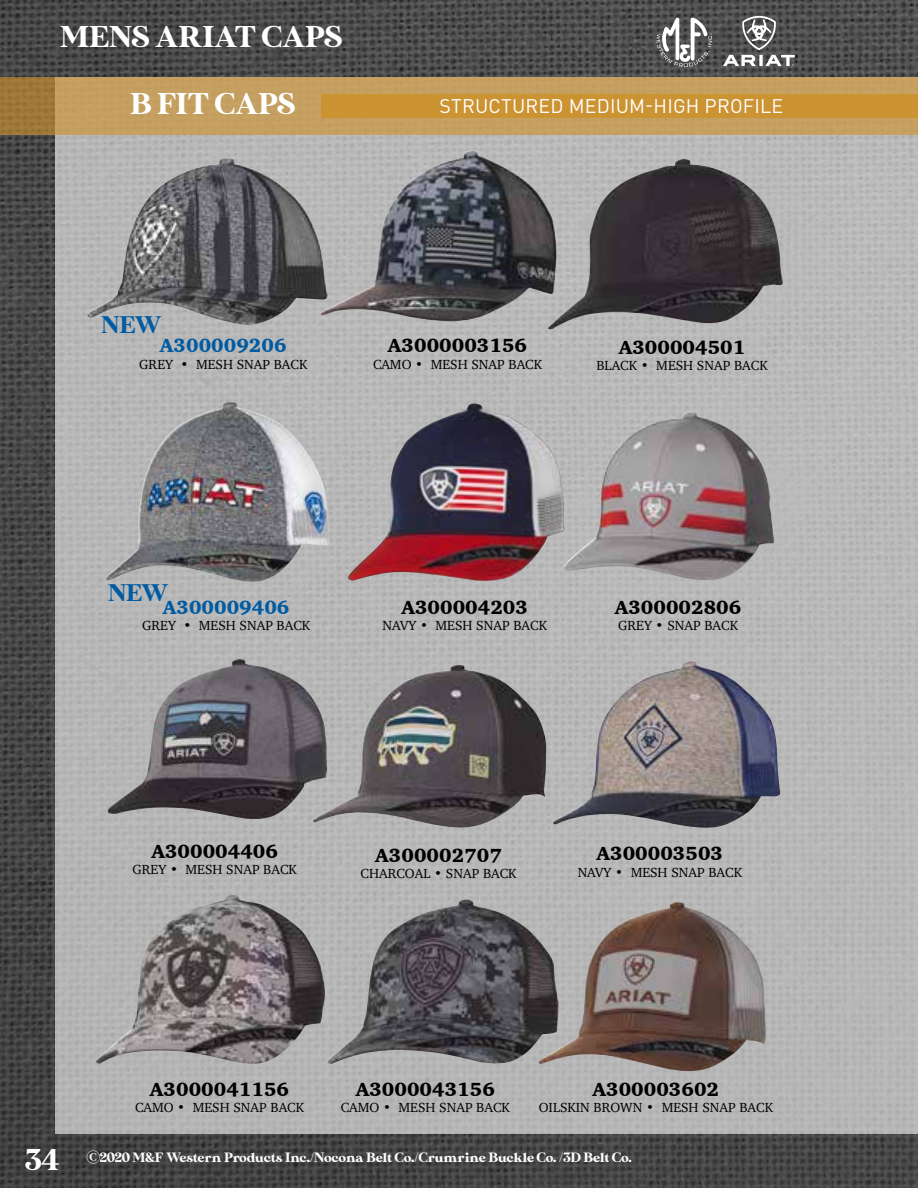
<style>
.page{position:relative;width:918px;height:1188px;background:#fff}
.page>*{position:absolute;margin:0;border:0;box-sizing:border-box;transform-origin:0 0}
.t1{font:30px "MADE Sunflower";color:#fff}
.t2{font:24px "MADE Sunflower";letter-spacing:-.03em;color:#005ba2}
.t3{font:900 19.5px "Charter";color:#000}
.t4{font:19.5px "DINOT";letter-spacing:.01em;color:#fff}
.t5{font:900 19.5px "Charter";color:#005ba2}
.t6{font:13.5px "Charter";color:#000}
.t7{font:13.5px "MADE Sunflower";color:#fff}
</style>
<div class="page">
<img style="left:0;top:0;width:918px;height:1188px">
<div style="left:55px;top:77px;width:863px;height:1057px;background:#b8b8b8"></div>
<svg style="left:657px;top:18px;width:55px;height:49px"></svg>
<svg style="left:723px;top:16px;width:72px;height:50px;background:#737373"></svg>
<img style="left:348px;top:403px;width:215px;height:178px">
<img style="left:548px;top:159px;width:236px;height:170px">
<img style="left:328px;top:151px;width:229px;height:170px">
<img style="left:107px;top:659px;width:211px;height:160px">
<img style="left:553px;top:661px;width:228px;height:168px">
<img style="left:540px;top:902px;width:226px;height:170px">
<img style="left:312px;top:665px;width:235px;height:164px">
<img style="left:563px;top:412px;width:211px;height:168px">
<img style="left:95px;top:895px;width:230px;height:169px">
<img style="left:327px;top:899px;width:231px;height:166px">
<svg style="left:0;top:78px;width:918px;height:57px;background:#c09b5d"></svg>
<div style="left:321px;top:94px;width:597px;height:24px;background:#cc9332"></div>
<img style="left:87px;top:158px;width:241px;height:167px">
<img style="left:106px;top:401px;width:224px;height:181px">
<h1 class="t1" style="left:60px;top:19px;width:283px">MENS ARIAT CAPS</h1>
<h1 class="t1" style="left:130px;top:87px;width:166px">B FIT CAPS</h1>
<h3 class="t4" style="left:440px;top:94px;width:345px">STRUCTURED MEDIUM-HIGH PROFILE</h3>
<h2 class="t2" style="left:101px;top:312px;width:62px">NEW</h2>
<h3 class="t5" style="left:160px;top:334px;width:128px">A300009206</h3>
<p class="t6" style="left:139px;top:353px;width:170px">GREY • MESH SNAP BACK</p>
<h3 class="t3" style="left:388px;top:334px;width:141px">A3000003156</h3>
<p class="t6" style="left:373px;top:353px;width:170px">CAMO • MESH SNAP BACK</p>
<h3 class="t3" style="left:619px;top:335px;width:128px">A300004501</h3>
<p class="t6" style="left:597px;top:354px;width:173px">BLACK • MESH SNAP BACK</p>
<h2 class="t2" style="left:108px;top:580px;width:62px">NEW</h2>
<h3 class="t5" style="left:163px;top:595px;width:128px">A300009406</h3>
<p class="t6" style="left:142px;top:614px;width:170px">GREY • MESH SNAP BACK</p>
<h3 class="t3" style="left:401px;top:595px;width:128px">A300004203</h3>
<p class="t6" style="left:383px;top:614px;width:166px">NAVY • MESH SNAP BACK</p>
<h3 class="t3" style="left:615px;top:595px;width:128px">A300002806</h3>
<p class="t6" style="left:618px;top:614px;width:121px">GREY • SNAP BACK</p>
<h3 class="t3" style="left:151px;top:839px;width:128px">A300004406</h3>
<p class="t6" style="left:133px;top:858px;width:166px">GREY • MESH SNAP BACK</p>
<h3 class="t3" style="left:375px;top:843px;width:128px">A300002707</h3>
<p class="t6" style="left:361px;top:862px;width:157px">CHARCOAL • SNAP BACK</p>
<h3 class="t3" style="left:596px;top:841px;width:128px">A300003503</h3>
<p class="t6" style="left:578px;top:860px;width:166px">NAVY • MESH SNAP BACK</p>
<h1 class="t1" style="left:25px;top:1143px;width:36px">34</h1>
<h3 class="t3" style="left:150px;top:1077px;width:141px">A3000041156</h3>
<p class="t6" style="left:135px;top:1096px;width:170px">CAMO • MESH SNAP BACK</p>
<h3 class="t3" style="left:356px;top:1077px;width:141px">A3000043156</h3>
<p class="t6" style="left:341px;top:1096px;width:170px">CAMO • MESH SNAP BACK</p>
<h3 class="t3" style="left:593px;top:1077px;width:128px">A300003602</h3>
<p class="t6" style="left:539px;top:1096px;width:236px">OILSKIN BROWN • MESH SNAP BACK</p>
<p class="t7" style="left:87px;top:1150px;width:547px">©2020 M&amp;F Western Products Inc./Nocona Belt Co./Crumrine Buckle Co. /3D Belt Co.</p>
</div>
